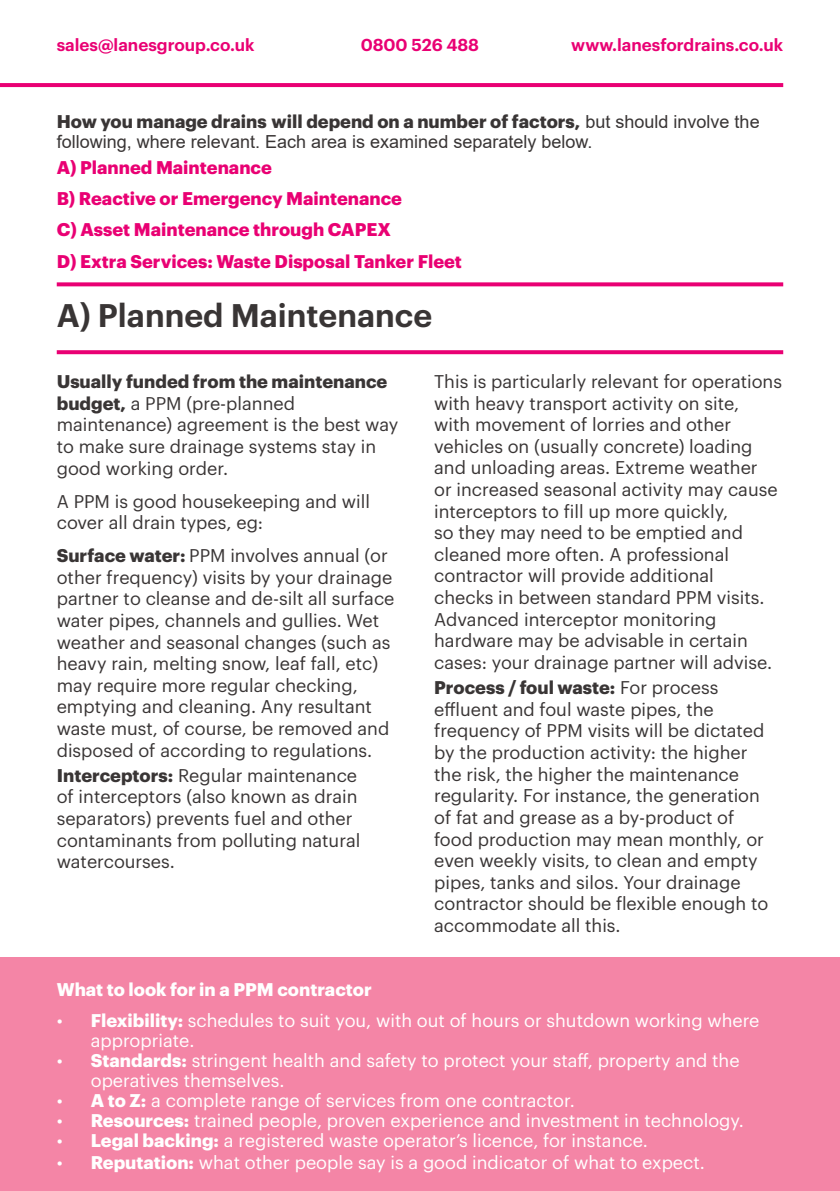
<style>
.page{position:relative;width:840px;height:1191px;background:#fff}
.page>*{position:absolute;margin:0;border:0;box-sizing:border-box;transform-origin:0 0}
.t1{font:600 32px "Graphik";color:#393535}
.t2{font:18px/21.6px "Graphik";color:#393535}
.t3{font:18px/20px "Graphik";color:#fff}
.t4{font:700 18px/31.4px "Graphik";color:#e90073}
.t5{font:700 18px "Graphik";color:#393535}
.t6{font:18px "Arial";color:#393535}
.t7{font:700 18px "Graphik";color:#fff}
.t8{font:600 17px "Graphik";color:#e90073}
.s1{font-family:"Arial";font-weight:400}
.s2{font-weight:700}
</style>
<div class="page">
<svg style="left:0;top:83px;width:782px;height:4px;background:#e90475"></svg>
<svg style="left:57px;top:282px;width:725px;height:4px;background:#eb1780"></svg>
<svg style="left:57px;top:350px;width:725px;height:4px;background:#ea0d7a"></svg>
<div style="left:0;top:957px;width:839px;height:234px;background:#f485a6"></div>
<p class="t8" style="left:57px;top:32px;width:199px">sales@lanesgroup.co.uk</p>
<p class="t8" style="left:571px;top:32px;width:213px">www.lanesfordrains.co.uk</p>
<p class="t8" style="left:360px;top:32px;width:120px">0800 526 488</p>
<p class="t5" style="left:57px;top:108px;width:704px">How you manage drains will depend on a number of factors, <span class="s1">but should involve the</span></p>
<p class="t6" style="left:57px;top:130px;width:537px">following, where relevant. Each area is examined separately below.</p>
<p class="t4" style="left:57px;top:150px;width:406px">A) Planned Maintenance<br>B) Reactive or Emergency Maintenance<br>C) Asset Maintenance through CAPEX<br>D) Extra Services: Waste Disposal Tanker Fleet</p>
<h1 class="t1" style="left:57px;top:291px;width:377px">A) Planned Maintenance</h1>
<p class="t2" style="left:57px;top:369px;width:343px"><span class="s2">Usually funded from the maintenance budget,</span> a PPM (pre-planned maintenance) agreement is the best way to make sure drainage systems stay in good working order.</p>
<p class="t2" style="left:57px;top:488px;width:314px">A PPM is good housekeeping and will cover all drain types, eg:</p>
<p class="t2" style="left:57px;top:543px;width:339px"><span class="s2">Surface water:</span> PPM involves annual (or other frequency) visits by your drainage partner to cleanse and de-silt all surface water pipes, channels and gullies. Wet weather and seasonal changes (such as heavy rain, melting snow, leaf fall, etc) may require more regular checking, emptying and cleaning. Any resultant waste must, of course, be removed and disposed of according to regulations.</p>
<p class="t2" style="left:57px;top:763px;width:305px"><span class="s2">Interceptors:</span> Regular maintenance of interceptors (also known as drain separators) prevents fuel and other contaminants from polluting natural watercourses.</p>
<p class="t2" style="left:434px;top:369px;width:349px">This is particularly relevant for operations with heavy transport activity on site,<br>with movement of lorries and other vehicles on (usually concrete) loading and unloading areas. Extreme weather<br>or increased seasonal activity may cause interceptors to fill up more quickly,<br>so they may need to be emptied and cleaned more often. A professional contractor will provide additional<br>checks in between standard PPM visits.<br>Advanced interceptor monitoring hardware may be advisable in certain cases: your drainage partner will advise.</p>
<p class="t2" style="left:434px;top:675px;width:335px"><span class="s2">Process / foul waste:</span> For process effluent and foul waste pipes, the frequency of PPM visits will be dictated by the production activity: the higher the risk, the higher the maintenance regularity. For instance, the generation of fat and grease as a by-product of food production may mean monthly, or even weekly visits, to clean and empty pipes, tanks and silos. Your drainage contractor should be flexible enough to accommodate all this.</p>
<p class="t7" style="left:57px;top:975px;width:316px">What to look for in a PPM contractor</p>
<p class="t3" style="left:91px;top:1009px;width:669px;text-indent:-34px">• <span class="s2">Flexibility:</span> schedules to suit you, with out of hours or shutdown working where appropriate.</p>
<p class="t3" style="left:91px;top:1049px;width:650px;text-indent:-34px">• <span class="s2">Standards:</span> stringent health and safety to protect your staff, property and the operatives themselves.</p>
<p class="t3" style="left:57px;top:1089px;width:519px">• <span class="s2">A to Z:</span> a complete range of services from one contractor.</p>
<p class="t3" style="left:57px;top:1109px;width:688px">• <span class="s2">Resources:</span> trained people, proven experience and investment in technology.</p>
<p class="t3" style="left:57px;top:1129px;width:592px">• <span class="s2">Legal backing:</span> a registered waste operator’s licence, for instance.</p>
<p class="t3" style="left:57px;top:1150px;width:649px">• <span class="s2">Reputation:</span> what other people say is a good indicator of what to expect.</p>
</div>
